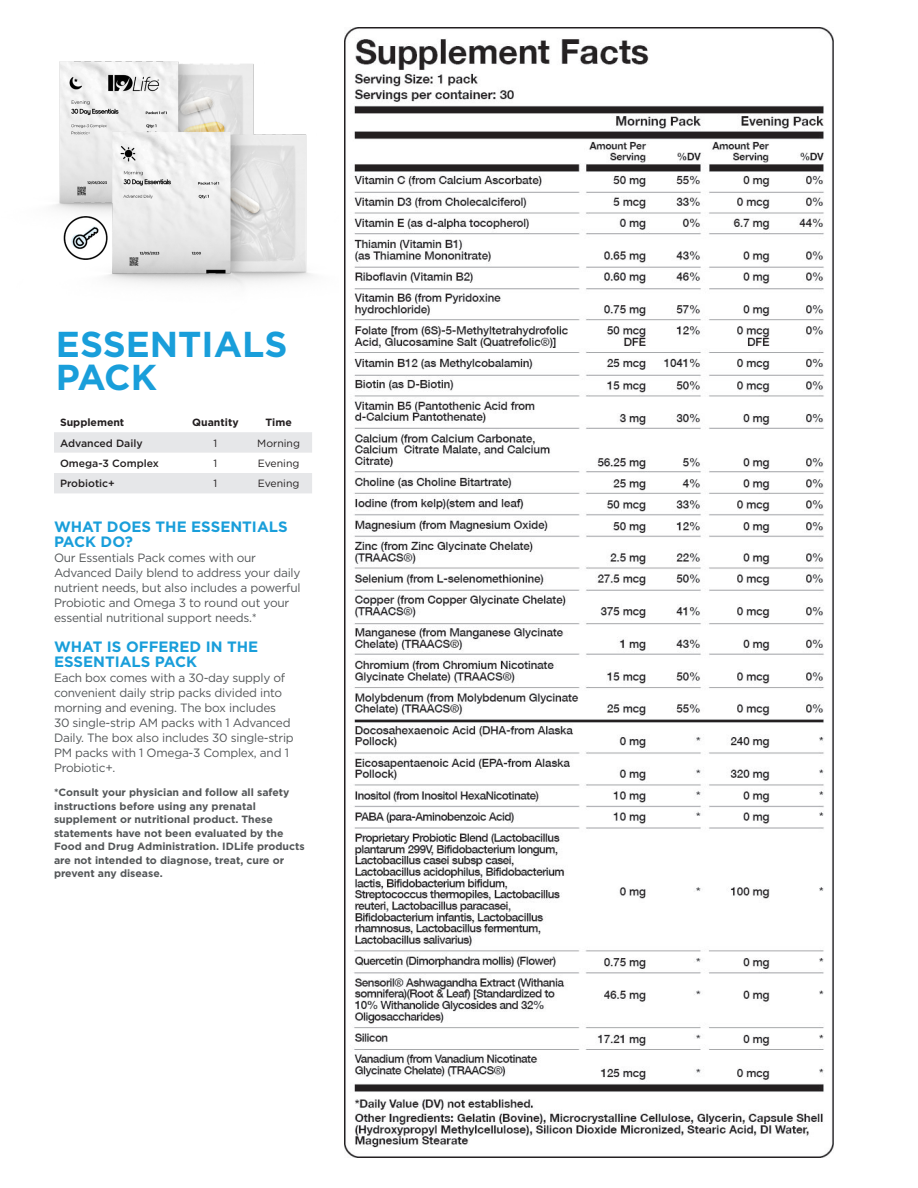
<style>
.page{position:relative;width:918px;height:1188px;background:#fff}
.page>*{position:absolute;margin:0;border:0;box-sizing:border-box;transform-origin:0 0}
.t1{font:700 36px/33px "Gotham";color:#199eda}
.t2{font:700 15px/15px "Gotham";color:#199eda}
.t3{font:12px/15px "Gotham";letter-spacing:-.02em;color:#545759}
.t4{font:700 10.5px/13.5px "Gotham";color:#545759}
.t5{font:500 10.5px "Gotham";color:#231f20}
.t6{font:10.5px "Gotham";color:#231f20}
.t7{font:700 10.5px "Gotham";color:#231f20}
</style>
<div class="page">
<svg style="left:54px;top:432px;width:258px;height:61px"></svg>
<img style="left:345px;top:27px;width:488px;height:1131px">
<img style="left:54px;top:61px;width:259px;height:225px">
<p class="t1" style="left:56px;top:328px;width:233px">ESSENTIALS<br>PACK</p>
<p class="t7" style="left:60px;top:416px;width:66px">Supplement</p>
<p class="t7" style="left:192px;top:416px;width:48px">Quantity</p>
<p class="t7" style="left:265px;top:416px;width:28px">Time</p>
<p class="t5" style="left:60px;top:436px;width:84px">Advanced Daily</p>
<p class="t6" style="left:214px;top:436px;width:5px">1</p>
<p class="t6" style="left:257px;top:436px;width:44px">Morning</p>
<p class="t5" style="left:60px;top:456px;width:100px">Omega-3 Complex</p>
<p class="t6" style="left:214px;top:457px;width:5px">1</p>
<p class="t6" style="left:258px;top:457px;width:43px">Evening</p>
<p class="t5" style="left:60px;top:477px;width:56px">Probiotic+</p>
<p class="t6" style="left:214px;top:477px;width:5px">1</p>
<p class="t6" style="left:258px;top:477px;width:43px">Evening</p>
<p class="t2" style="left:54px;top:520px;width:235px">WHAT DOES THE ESSENTIALS<br>PACK DO?</p>
<p class="t3" style="left:54px;top:550px;width:248px">Our Essentials Pack comes with our Advanced Daily blend to address your daily nutrient needs, but also includes a powerful Probiotic and Omega 3 to round out your essential nutritional support needs.*</p>
<p class="t2" style="left:54px;top:640px;width:206px">WHAT IS OFFERED IN THE<br>ESSENTIALS PACK</p>
<p class="t3" style="left:54px;top:670px;width:241px">Each box comes with a 30-day supply of convenient daily strip packs divided into morning and evening. The box includes 30 single-strip AM packs with 1 Advanced Daily. The box also includes 30 single-strip PM packs with 1 Omega-3 Complex, and 1<br>Probiotic+.</p>
<p class="t4" style="left:54px;top:786px;width:252px">*Consult your physician and follow all safety instructions before using any prenatal supplement or nutritional product. These statements have not been evaluated by the Food and Drug Administration. IDLife products are not intended to diagnose, treat, cure or prevent any disease.</p>
</div>
